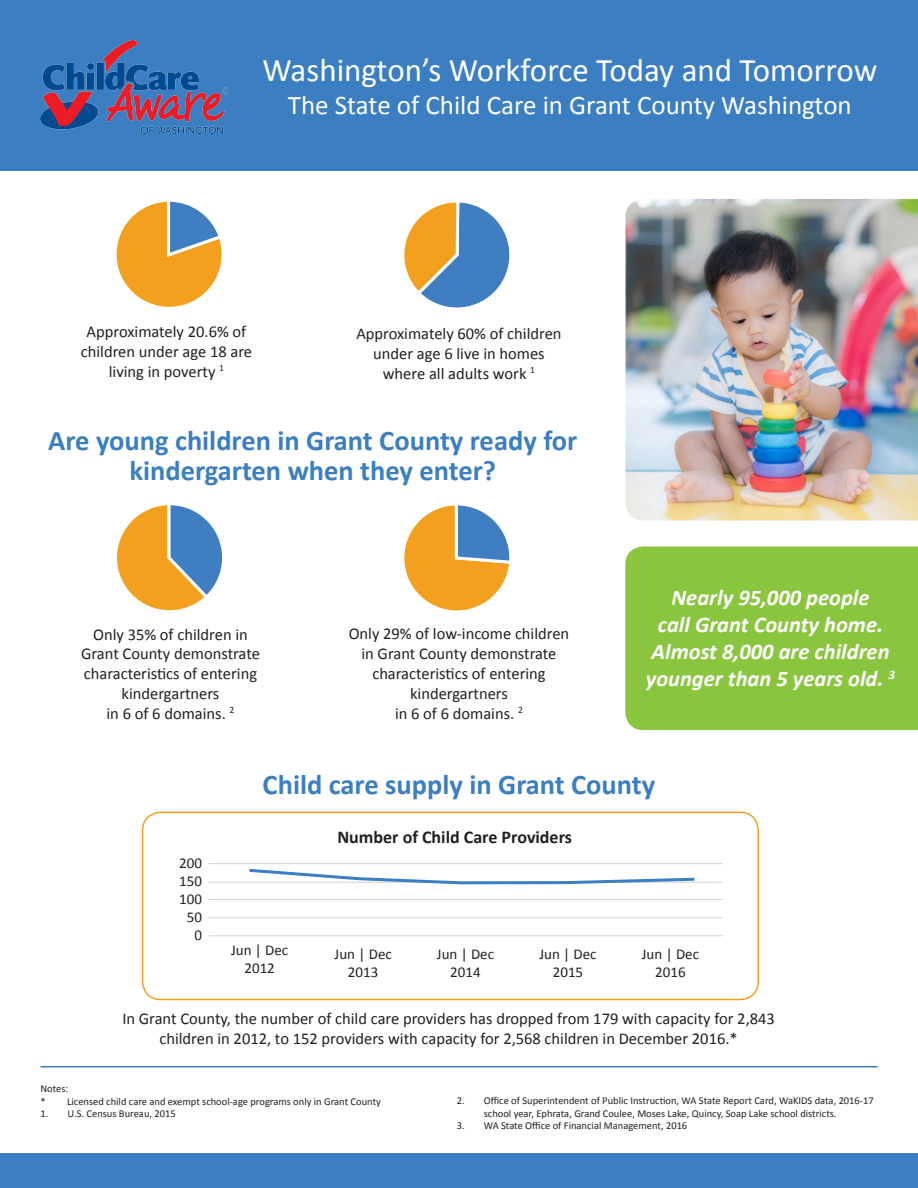
<style>
.page{position:relative;width:918px;height:1188px;background:#fff}
.page>*{position:absolute;margin:0;border:0;box-sizing:border-box;transform-origin:0 0}
.t1{font:33px "Calibri";color:#fff}
.t2{font:700 28.5px/30px "Calibri";color:#3b7ec1;text-align:center}
.t3{font:27px "Calibri";color:#fff}
.t4{font:italic 700 22.5px/27px "Calibri";color:#fff;text-align:center}
.t5{font:700 18px "Calibri";color:#231f20}
.t6{font:16.5px/19.8px "Calibri";color:#231f20;text-align:center}
.t7{font:15px "Calibri";color:#231f20}
.t8{font:10.5px/12.6px "Calibri";color:#231f20}
</style>
<div class="page">
<div style="left:0;top:0;width:918px;height:171px;background:#3b7ec1"></div>
<div style="left:0;top:1153px;width:918px;height:35px;background:#3b7ec1"></div>
<hr style="left:40px;top:1066px;width:838px;height:1px;background:#3b7ec1">
<img style="left:626px;top:199px;width:292px;height:322px">
<div style="left:142px;top:812px;width:617px;height:188px;border:2px solid #f2a11e;border-radius:18px"></div>
<hr style="left:208px;top:863px;width:515px;height:1px;background:#d1d2d4">
<hr style="left:208px;top:882px;width:515px;height:1px;background:#d1d2d4">
<hr style="left:208px;top:899px;width:515px;height:1px;background:#d1d2d4">
<hr style="left:208px;top:918px;width:515px;height:1px;background:#d1d2d4">
<hr style="left:208px;top:936px;width:515px;height:1px;background:#d1d2d4">
<svg style="left:246px;top:868px;width:452px;height:17px"></svg>
<div style="left:625px;top:546px;width:293px;height:184px;background:#8ac53e"></div>
<svg style="left:116px;top:201px;width:106px;height:106px"></svg>
<img style="left:41px;top:40px;width:188px;height:94px">
<svg style="left:404px;top:202px;width:106px;height:106px"></svg>
<svg style="left:117px;top:505px;width:105px;height:106px"></svg>
<svg style="left:404px;top:505px;width:106px;height:106px"></svg>
<p class="t1" style="left:262px;top:50px;width:616px">Washington’s Workforce Today and Tomorrow</p>
<p class="t3" style="left:288px;top:88px;width:565px">The State of Child Care in Grant County Washington</p>
<p class="t6" style="left:87px;top:322px;width:161px">Approximately 20.6% of</p>
<p class="t6" style="left:81px;top:342px;width:173px">children under age 18 are</p>
<p class="t6" style="left:109px;top:362px;width:117px">living in poverty <sup>1</sup></p>
<p class="t6" style="left:356px;top:324px;width:207px">Approximately 60% of children</p>
<p class="t6" style="left:373px;top:344px;width:173px">under age 6 live in homes</p>
<p class="t6" style="left:383px;top:363px;width:154px">where all adults work <sup>1</sup></p>
<p class="t2" style="left:48px;top:426px;width:531px">Are young children in Grant County ready for kindergarten when they enter?</p>
<p class="t6" style="left:81px;top:624px;width:180px">Only 35% of children in<br>Grant County demonstrate characteristics of entering kindergartners</p>
<p class="t6" style="left:107px;top:703px;width:129px">in 6 of 6 domains. <sup>2</sup></p>
<p class="t6" style="left:349px;top:624px;width:222px">Only 29% of low-income children in Grant County demonstrate characteristics of entering kindergartners</p>
<p class="t6" style="left:395px;top:703px;width:129px">in 6 of 6 domains. <sup>2</sup></p>
<p class="t4" style="left:646px;top:585px;width:251px">Nearly 95,000 people<br>call Grant County home.<br>Almost 8,000 are children younger than 5 years old. <sup>3</sup></p>
<p class="t2" style="left:263px;top:770px;width:394px">Child care supply in Grant County</p>
<p class="t7" style="left:179px;top:854px;width:24px">200</p>
<p class="t7" style="left:179px;top:872px;width:24px">150</p>
<p class="t7" style="left:179px;top:890px;width:24px">100</p>
<p class="t7" style="left:187px;top:908px;width:17px">50</p>
<p class="t7" style="left:194px;top:926px;width:9px">0</p>
<p class="t7" style="left:231px;top:940px;width:59px">Jun | Dec</p>
<p class="t7" style="left:245px;top:958px;width:32px">2012</p>
<p class="t5" style="left:337px;top:825px;width:236px">Number of Child Care Providers</p>
<p class="t7" style="left:335px;top:945px;width:59px">Jun | Dec</p>
<p class="t7" style="left:348px;top:963px;width:32px">2013</p>
<p class="t7" style="left:437px;top:945px;width:59px">Jun | Dec</p>
<p class="t7" style="left:450px;top:963px;width:32px">2014</p>
<p class="t7" style="left:539px;top:945px;width:59px">Jun | Dec</p>
<p class="t7" style="left:553px;top:963px;width:32px">2015</p>
<p class="t7" style="left:642px;top:945px;width:59px">Jun | Dec</p>
<p class="t7" style="left:655px;top:963px;width:32px">2016</p>
<p class="t6" style="left:122px;top:1009px;width:654px">In Grant County, the number of child care providers has dropped from 179 with capacity for 2,843 children in 2012, to 152 providers with capacity for 2,568 children in December 2016.*</p>
<p class="t8" style="left:40px;top:1082px;width:29px">Notes:</p>
<p class="t8" style="left:40px;top:1095px;width:342px">* Licensed child care and exempt school-age programs only in Grant County</p>
<p class="t8" style="left:40px;top:1108px;width:137px">1. U.S. Census Bureau, 2015</p>
<p class="t8" style="left:484px;top:1095px;width:391px;text-indent:-27px">2. Office of Superintendent of Public Instruction, WA State Report Card, WaKIDS data, 2016-17 school year, Ephrata, Grand Coulee, Moses Lake, Quincy, Soap Lake school districts.</p>
<p class="t8" style="left:457px;top:1120px;width:232px">3. WA State Office of Financial Management, 2016</p>
</div>
